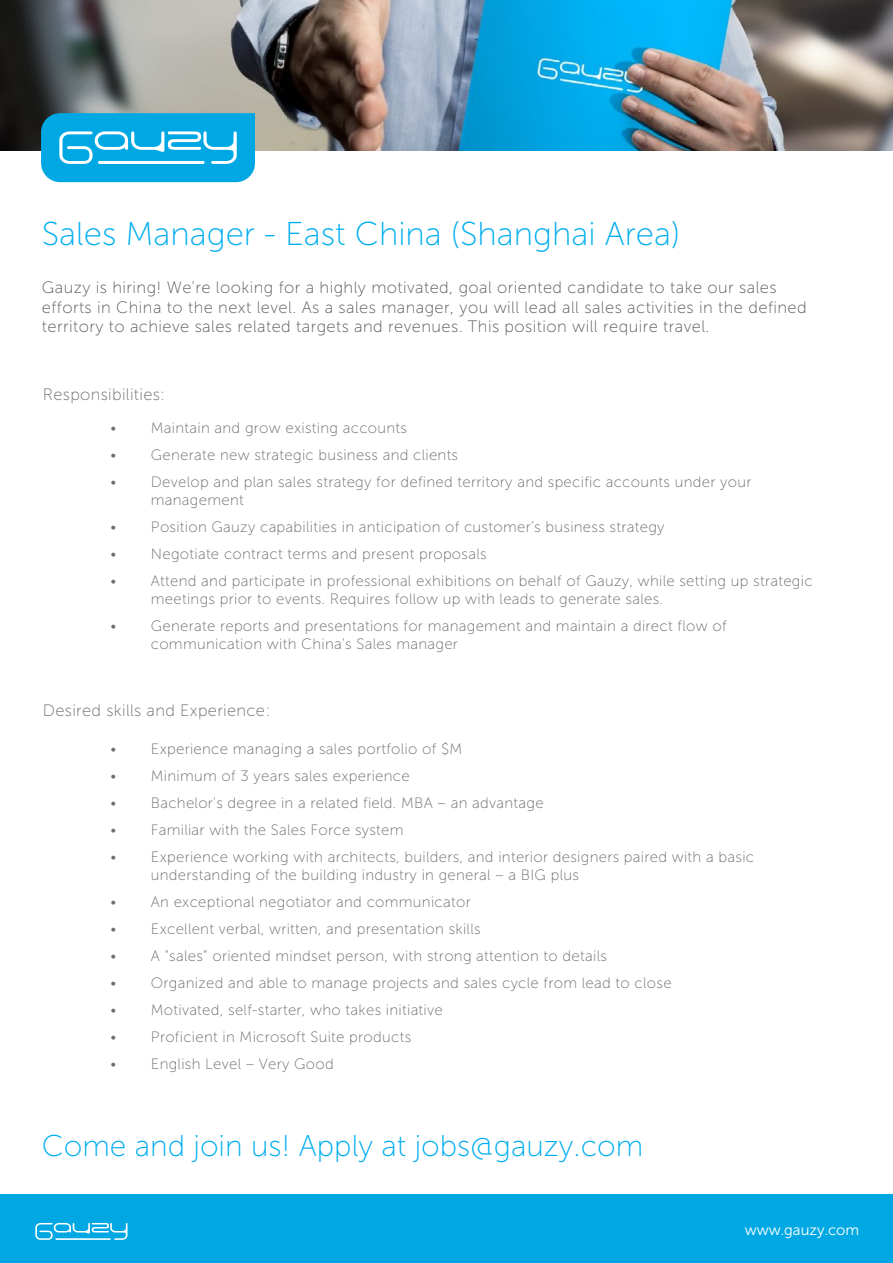
<style>
.page{position:relative;width:893px;height:1263px;background:#fff}
.page>*{position:absolute;margin:0;border:0;box-sizing:border-box;transform-origin:0 0}
.t1{font:33px "Museo Sans 100";color:#00aeef}
.t2{font:30px "Museo Sans 100";color:#00aeef}
.t3{font:16.5px/19.8px "Museo Sans 100";letter-spacing:.025em;color:#57585a}
.t4{font:16.5px "Museo Sans 100";letter-spacing:.02em;color:#6c6d70}
.t5{font:15px/18px "Museo Sans 100";letter-spacing:.02em;color:#6c6d70}
.t6{font:15px "Museo Sans 300";color:#fff}
</style>
<div class="page">
<img style="left:0;top:0;width:893px;height:151px">
<svg style="left:41px;top:113px;width:214px;height:69px;background:#1bb0e4"></svg>
<hr style="left:98px;top:161px;width:107px;height:3px;background:#fff">
<div style="left:0;top:1194px;width:893px;height:69px;background:#00a8e3"></div>
<svg style="left:35px;top:1223px;width:92px;height:17px"></svg>
<hr style="left:55px;top:1238px;width:56px;height:2px;background:#fff">
<h1 class="t1" style="left:42px;top:216px;width:640px">Sales Manager - East China (Shanghai Area)</h1>
<p class="t3" style="left:42px;top:277px;width:766px">Gauzy is hiring! We're looking for a highly motivated, goal oriented candidate to take our sales efforts in China to the next level. As a sales manager, you will lead all sales activities in the defined territory to achieve sales related targets and revenues. This position will require travel.</p>
<p class="t4" style="left:43px;top:385px;width:124px">Responsibilities:</p>
<p class="t5" style="left:110px;top:419px;width:298px">• Maintain and grow existing accounts</p>
<p class="t5" style="left:110px;top:446px;width:349px">• Generate new strategic business and clients</p>
<p class="t5" style="left:151px;top:473px;width:602px;text-indent:-40px">• Develop and plan sales strategy for defined territory and specific accounts under your management</p>
<p class="t5" style="left:110px;top:518px;width:556px">• Position Gauzy capabilities in anticipation of customer’s business strategy</p>
<p class="t5" style="left:110px;top:545px;width:378px">• Negotiate contract terms and present proposals</p>
<p class="t5" style="left:151px;top:572px;width:663px;text-indent:-40px">• Attend and participate in professional exhibitions on behalf of Gauzy, while setting up strategic meetings prior to events. Requires follow up with leads to generate sales.</p>
<p class="t5" style="left:151px;top:617px;width:577px;text-indent:-40px">• Generate reports and presentations for management and maintain a direct flow of communication with China's Sales manager</p>
<p class="t4" style="left:43px;top:702px;width:229px">Desired skills and Experience:</p>
<p class="t5" style="left:110px;top:740px;width:353px">• Experience managing a sales portfolio of $M</p>
<p class="t5" style="left:110px;top:767px;width:301px">• Minimum of 3 years sales experience</p>
<p class="t5" style="left:110px;top:794px;width:435px">• Bachelor's degree in a related field. MBA – an advantage</p>
<p class="t5" style="left:110px;top:821px;width:295px">• Familiar with the Sales Force system</p>
<p class="t5" style="left:151px;top:848px;width:605px;text-indent:-40px">• Experience working with architects, builders, and interior designers paired with a basic understanding of the building industry in general – a BIG plus</p>
<p class="t5" style="left:110px;top:893px;width:362px">• An exceptional negotiator and communicator</p>
<p class="t5" style="left:110px;top:920px;width:372px">• Excellent verbal, written, and presentation skills</p>
<p class="t5" style="left:110px;top:947px;width:498px">• A "sales” oriented mindset person, with strong attention to details</p>
<p class="t5" style="left:110px;top:974px;width:563px">• Organized and able to manage projects and sales cycle from lead to close</p>
<p class="t5" style="left:110px;top:1001px;width:334px">• Motivated, self-starter, who takes initiative</p>
<p class="t5" style="left:110px;top:1028px;width:302px">• Proficient in Microsoft Suite products</p>
<p class="t5" style="left:110px;top:1055px;width:225px">• English Level – Very Good</p>
<h2 class="t2" style="left:42px;top:1130px;width:603px">Come and join us! Apply at jobs@gauzy.com</h2>
<p class="t6" style="left:745px;top:1222px;width:116px">www.gauzy.com</p>
</div>
